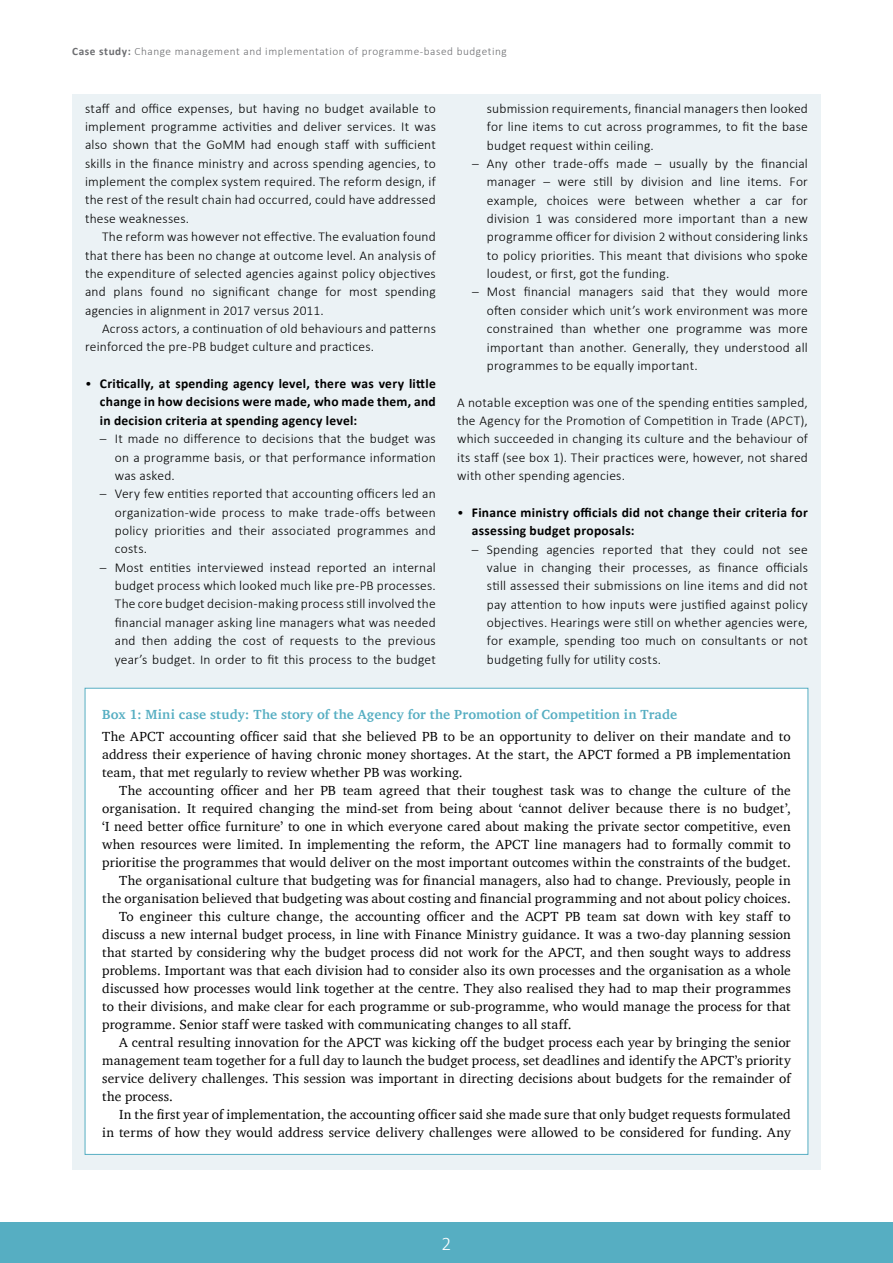
<style>
.page{position:relative;width:893px;height:1263px;background:#fff}
.page>*{position:absolute;margin:0;border:0;box-sizing:border-box;transform-origin:0 0}
.t1{font:300 19.5px "Calibri";color:#fff}
.t2{font:300 13.5px/18.3px "Calibri";letter-spacing:.015em;color:#000;text-align:justify}
.t3{font:13.5px/18px "Charter";letter-spacing:.01em;color:#000;text-align:justify}
.t4{font:700 13.5px/18.3px "Calibri";letter-spacing:.02em;color:#000;text-align:justify}
.t5{font:700 13.5px "Charter";letter-spacing:.01em;color:#56aec2}
.t6{font:300 11.25px "Calibri";letter-spacing:.05em;color:#6d6e71}
.s1{font-weight:700}
.s2{font-weight:300}
</style>
<div class="page">
<div style="left:0;top:1222px;width:893px;height:41px;background:#56aec2"></div>
<div style="left:72px;top:94px;width:749px;height:1075px;background:#ebf2f5"></div>
<div style="left:85px;top:688px;width:723px;height:466px;background:#fff"></div>
<p class="t6" style="left:72px;top:44px;width:436px"><span class="s1">Case study:</span> Change management and implementation of programme-based budgeting</p>
<p class="t2" style="left:85px;top:98px;width:352px">staff and office expenses, but having no budget available to implement programme activities and deliver services. It was also shown that the GoMM had enough staff with sufficient skills in the finance ministry and across spending agencies, to implement the complex system required. The reform design, if the rest of the result chain had occurred, could have addressed these weaknesses.</p>
<p class="t2" style="left:85px;top:227px;width:352px;text-indent:17px">The reform was however not effective. The evaluation found that there has been no change at outcome level. An analysis of the expenditure of selected agencies against policy objectives and plans found no significant change for most spending agencies in alignment in 2017 versus 2011.</p>
<p class="t2" style="left:85px;top:319px;width:352px;text-indent:17px">Across actors, a continuation of old behaviours and patterns reinforced the pre-PB budget culture and practices.</p>
<p class="t4" style="left:100px;top:374px;width:337px;text-indent:-15px"><span class="s2">•</span> Critically, at spending agency level, there was very little change in how decisions were made, who made them, and in decision criteria at spending agency level:</p>
<p class="t2" style="left:115px;top:429px;width:323px;text-indent:-15px">– It made no difference to decisions that the budget was on a programme basis, or that performance information was asked.</p>
<p class="t2" style="left:115px;top:484px;width:323px;text-indent:-15px">– Very few entities reported that accounting officers led an organization-wide process to make trade-offs between policy priorities and their associated programmes and costs.</p>
<p class="t2" style="left:115px;top:557px;width:323px;text-indent:-15px">– Most entities interviewed instead reported an internal budget process which looked much like pre-PB processes.<br>The core budget decision-making process still involved the financial manager asking line managers what was needed and then adding the cost of requests to the previous year’s budget. In order to fit this process to the budget</p>
<p class="t2" style="left:487px;top:99px;width:323px">submission requirements, financial managers then looked for line items to cut across programmes, to fit the base budget request within ceiling.</p>
<p class="t2" style="left:487px;top:154px;width:323px;text-indent:-15px">– Any other trade-offs made – usually by the financial manager – were still by division and line items. For example, choices were between whether a car for division 1 was considered more important than a new programme officer for division 2 without considering links to policy priorities. This meant that divisions who spoke loudest, or first, got the funding.</p>
<p class="t2" style="left:487px;top:282px;width:323px;text-indent:-15px">– Most financial managers said that they would more often consider which unit’s work environment was more constrained than whether one programme was more important than another. Generally, they understood all programmes to be equally important.</p>
<p class="t2" style="left:457px;top:392px;width:352px">A notable exception was one of the spending entities sampled, the Agency for the Promotion of Competition in Trade (APCT), which succeeded in changing its culture and the behaviour of its staff (see box 1). Their practices were, however, not shared with other spending agencies.</p>
<p class="t4" style="left:472px;top:503px;width:337px;text-indent:-15px"><span class="s2">•</span> Finance ministry officials did not change their criteria for assessing budget proposals:</p>
<p class="t2" style="left:487px;top:539px;width:323px;text-indent:-15px">– Spending agencies reported that they could not see value in changing their processes, as finance officials still assessed their submissions on line items and did not pay attention to how inputs were justified against policy objectives. Hearings were still on whether agencies were, for example, spending too much on consultants or not budgeting fully for utility costs.</p>
<p class="t5" style="left:102px;top:702px;width:576px">Box 1: Mini case study: The story of the Agency for the Promotion of Competition in Trade</p>
<p class="t3" style="left:102px;top:727px;width:690px">The APCT accounting officer said that she believed PB to be an opportunity to deliver on their mandate and to address their experience of having chronic money shortages. At the start, the APCT formed a PB implementation team, that met regularly to review whether PB was working.</p>
<p class="t3" style="left:119px;top:781px;width:673px">The accounting officer and her PB team agreed that their toughest task was to change the culture of the</p>
<p class="t3" style="left:102px;top:799px;width:690px">organisation. It required changing the mind-set from being about ‘cannot deliver because there is no budget’,</p>
<p class="t3" style="left:102px;top:817px;width:690px">‘I need better office furniture’ to one in which everyone cared about making the private sector competitive, even</p>
<p class="t3" style="left:102px;top:835px;width:690px">when resources were limited. In implementing the reform, the APCT line managers had to formally commit to</p>
<p class="t3" style="left:102px;top:853px;width:690px">prioritise the programmes that would deliver on the most important outcomes within the constraints of the budget.</p>
<p class="t3" style="left:119px;top:871px;width:673px">The organisational culture that budgeting was for financial managers, also had to change. Previously, people in</p>
<p class="t3" style="left:102px;top:889px;width:690px">the organisation believed that budgeting was about costing and financial programming and not about policy choices.</p>
<p class="t3" style="left:119px;top:907px;width:673px">To engineer this culture change, the accounting officer and the ACPT PB team sat down with key staff to</p>
<p class="t3" style="left:102px;top:925px;width:690px">discuss a new internal budget process, in line with Finance Ministry guidance. It was a two-day planning session</p>
<p class="t3" style="left:102px;top:943px;width:690px">that started by considering why the budget process did not work for the APCT, and then sought ways to address</p>
<p class="t3" style="left:102px;top:961px;width:690px">problems. Important was that each division had to consider also its own processes and the organisation as a whole</p>
<p class="t3" style="left:102px;top:979px;width:690px">discussed how processes would link together at the centre. They also realised they had to map their programmes</p>
<p class="t3" style="left:102px;top:997px;width:690px">to their divisions, and make clear for each programme or sub-programme, who would manage the process for that</p>
<p class="t3" style="left:102px;top:1015px;width:471px">programme. Senior staff were tasked with communicating changes to all staff.</p>
<p class="t3" style="left:119px;top:1033px;width:673px">A central resulting innovation for the APCT was kicking off the budget process each year by bringing the senior</p>
<p class="t3" style="left:102px;top:1051px;width:690px">management team together for a full day to launch the budget process, set deadlines and identify the APCT’s priority</p>
<p class="t3" style="left:102px;top:1069px;width:690px">service delivery challenges. This session was important in directing decisions about budgets for the remainder of</p>
<p class="t3" style="left:102px;top:1087px;width:72px">the process.</p>
<p class="t3" style="left:119px;top:1105px;width:673px">In the first year of implementation, the accounting officer said she made sure that only budget requests formulated</p>
<p class="t3" style="left:102px;top:1123px;width:690px">in terms of how they would address service delivery challenges were allowed to be considered for funding. Any</p>
<h1 class="t1" style="left:442px;top:1231px;width:11px">2</h1>
</div>
